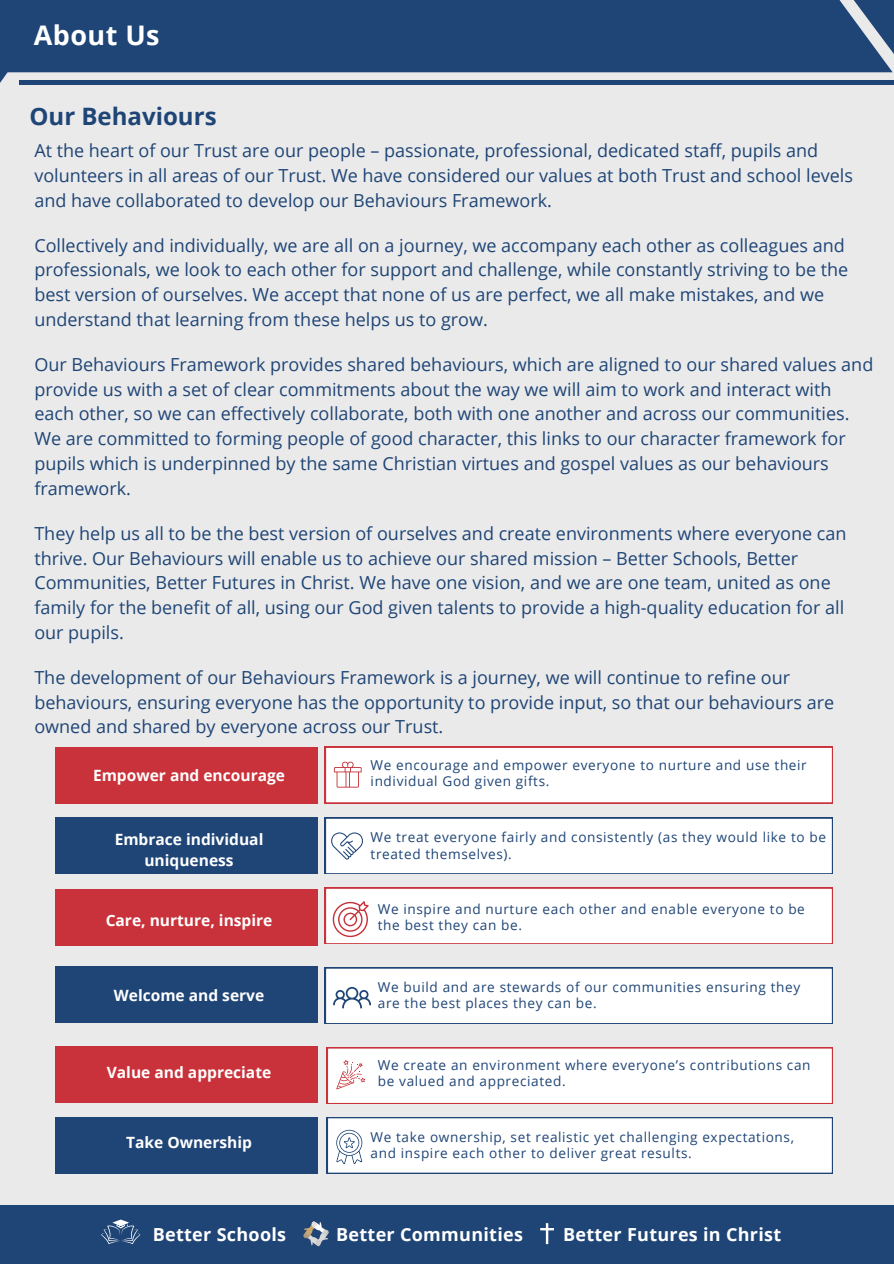
<style>
.page{position:relative;width:894px;height:1264px;background:#fff}
.page>*{position:absolute;margin:0;border:0;box-sizing:border-box;transform-origin:0 0}
.t1{font:700 27px "Open Sans";letter-spacing:.015em;color:#fff}
.t2{font:700 24px "Open Sans";color:#1f4576}
.t3{font:18px/24.8px "Open Sans";color:#1f4576}
.t4{font:700 18px "Open Sans";letter-spacing:.015em;color:#fff}
.t5{font:700 15.6px/21.1px "Open Sans";color:#fff;text-align:center}
.t6{font:13.65px/16px "Open Sans";letter-spacing:.045em;color:#1f4576}
</style>
<div class="page">
<div style="left:0;top:0;width:893px;height:1263px;background:#eaeaea"></div>
<div style="left:55px;top:746px;width:262px;height:57px;background:#c9323a"></div>
<div style="left:55px;top:817px;width:262px;height:57px;background:#1f4576"></div>
<div style="left:55px;top:888px;width:262px;height:57px;background:#c9323a"></div>
<div style="left:55px;top:966px;width:262px;height:57px;background:#1f4576"></div>
<div style="left:55px;top:1046px;width:262px;height:56px;background:#c9323a"></div>
<div style="left:55px;top:1117px;width:262px;height:57px;background:#1f4576"></div>
<div style="left:325px;top:746px;width:507px;height:57px;background:#fff"></div>
<div style="left:325px;top:817px;width:507px;height:57px;background:#fff"></div>
<svg style="left:325px;top:887px;width:507px;height:57px;background:#fbf2f2"></svg>
<div style="left:325px;top:967px;width:507px;height:56px;background:#fff"></div>
<div style="left:327px;top:1047px;width:505px;height:56px;background:#fff"></div>
<svg style="left:327px;top:1117px;width:505px;height:56px;background:#f6f7f9"></svg>
<div style="left:0;top:1205px;width:893px;height:58px;background:#1f4576"></div>
<svg style="left:101px;top:1219px;width:39px;height:24px"></svg>
<svg style="left:303px;top:1221px;width:26px;height:25px"></svg>
<svg style="left:540px;top:1223px;width:13px;height:20px"></svg>
<div style="left:68px;top:0;width:784px;height:72px;background:#1f4576"></div>
<svg style="left:852px;top:0;width:41px;height:72px"></svg>
<svg style="left:0;top:0;width:68px;height:85px;background:#335681"></svg>
<hr style="left:20px;top:80px;width:873px;height:4px;background:#1f4576">
<p class="t1" style="left:34px;top:16px;width:127px">About Us</p>
<p class="t2" style="left:29px;top:100px;width:188px">Our Behaviours</p>
<p class="t3" style="left:34px;top:138px;width:820px">At the heart of our Trust are our people – passionate, professional, dedicated staff, pupils and volunteers in all areas of our Trust. We have considered our values at both Trust and school levels and have collaborated to develop our Behaviours Framework.</p>
<h5 class="t3" style="left:34px;top:232px;width:815px">Collectively and individually, we are all on a journey, we accompany each other as colleagues and professionals, we look to each other for support and challenge, while constantly striving to be the best version of ourselves. We accept that none of us are perfect, we all make mistakes, and we understand that learning from these helps us to grow.</h5>
<p class="t3" style="left:34px;top:351px;width:840px">Our Behaviours Framework provides shared behaviours, which are aligned to our shared values and provide us with a set of clear commitments about the way we will aim to work and interact with each other, so we can effectively collaborate, both with one another and across our communities.<br>We are committed to forming people of good character, this links to our character framework for pupils which is underpinned by the same Christian virtues and gospel values as our behaviours framework.</p>
<p class="t3" style="left:34px;top:520px;width:813px">They help us all to be the best version of ourselves and create environments where everyone can thrive. Our Behaviours will enable us to achieve our shared mission – Better Schools, Better Communities, Better Futures in Christ. We have one vision, and we are one team, united as one family for the benefit of all, using our God given talents to provide a high-quality education for all our pupils.</p>
<h5 class="t3" style="left:34px;top:664px;width:801px">The development of our Behaviours Framework is a journey, we will continue to refine our behaviours, ensuring everyone has the opportunity to provide input, so that our behaviours are owned and shared by everyone across our Trust.</h5>
<h5 class="t5" style="left:93px;top:764px;width:193px">Empower and encourage</h5>
<p class="t5" style="left:115px;top:828px;width:150px">Embrace individual uniqueness</p>
<p class="t5" style="left:106px;top:909px;width:168px">Care, nurture, inspire</p>
<p class="t5" style="left:114px;top:984px;width:152px">Welcome and serve</p>
<h5 class="t5" style="left:107px;top:1061px;width:166px">Value and appreciate</h5>
<p class="t5" style="left:126px;top:1131px;width:127px">Take Ownership</p>
<p class="t6" style="left:370px;top:756px;width:437px">We encourage and empower everyone to nurture and use their individual God given gifts.</p>
<h4 class="t6" style="left:370px;top:829px;width:457px">We treat everyone fairly and consistently (as they would like to be treated themselves).</h4>
<h4 class="t6" style="left:378px;top:900px;width:428px">We inspire and nurture each other and enable everyone to be the best they can be.</h4>
<h4 class="t6" style="left:378px;top:978px;width:424px">We build and are stewards of our communities ensuring they are the best places they can be.</h4>
<h4 class="t6" style="left:378px;top:1056px;width:434px">We create an environment where everyone’s contributions can be valued and appreciated.</h4>
<p class="t6" style="left:370px;top:1128px;width:425px">We take ownership, set realistic yet challenging expectations, and inspire each other to deliver great results.</p>
<p class="t4" style="left:153px;top:1221px;width:135px">Better Schools</p>
<p class="t4" style="left:336px;top:1221px;width:188px">Better Communities</p>
<p class="t4" style="left:563px;top:1221px;width:219px">Better Futures in Christ</p>
</div>
